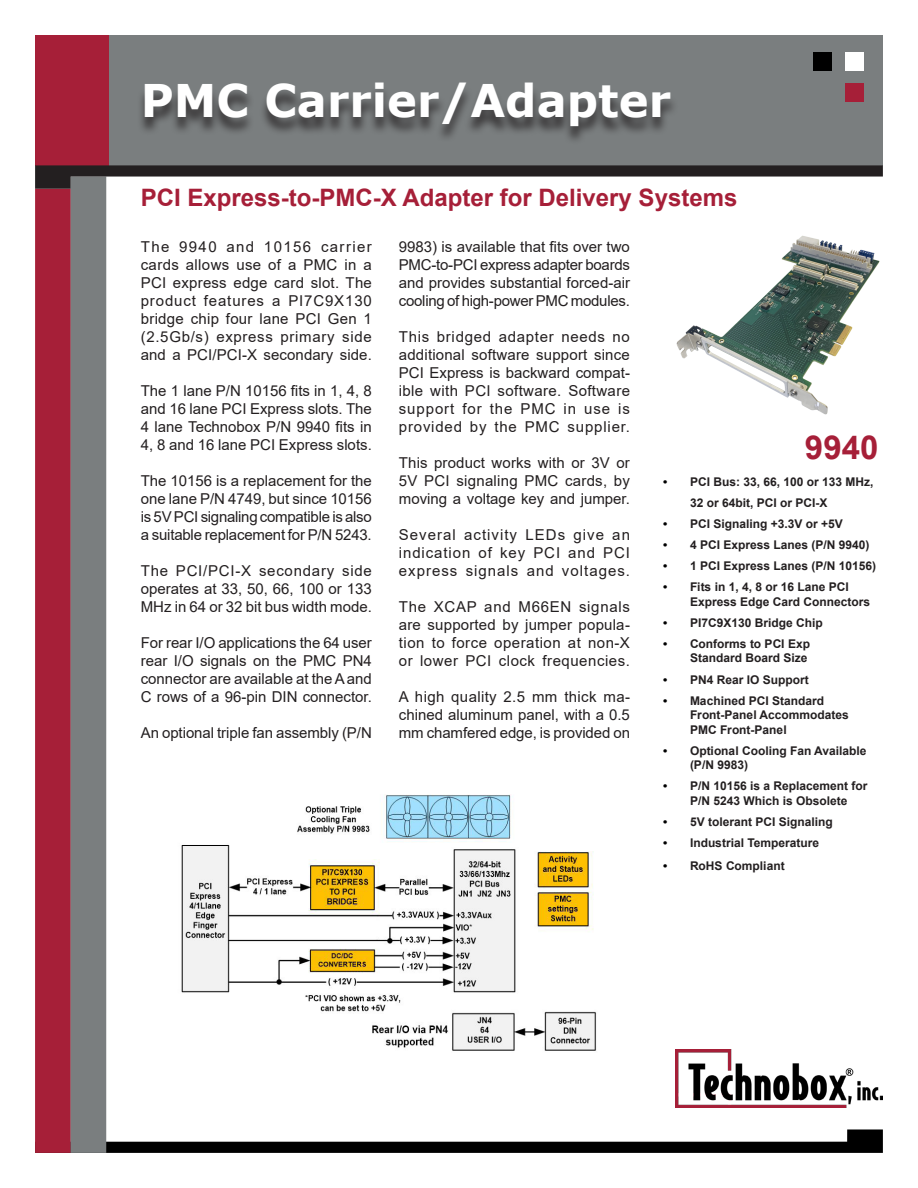
<style>
.page{position:relative;width:918px;height:1188px;background:#fff}
.page>*{position:absolute;margin:0;border:0;box-sizing:border-box;transform-origin:0 0}
.t1{font:700 45px "Verdana";color:#fff}
.Body{font:700 33px "Arial";color:#a61f38}
.Body-2{font:700 24px "Arial";color:#a61f38}
.Datasheet_Body{font:15px/18px "Arial";color:#231f20;text-align:justify}
.Datasheet_Bullet_Sty{font:700 12px/14.4px "Arial";color:#231f20}
.s1{color:#000001}
</style>
<div class="page">
<div style="left:109px;top:35px;width:774px;height:130px;background:#7a7e7f"></div>
<div style="left:35px;top:35px;width:74px;height:130px;background:#a61f38"></div>
<svg style="left:106px;top:1129px;width:777px;height:24px"></svg>
<div style="left:35px;top:189px;width:36px;height:964px;background:#a61f38"></div>
<div style="left:71px;top:177px;width:35px;height:976px;background:#7a7e7f"></div>
<div style="left:845px;top:52px;width:18px;height:18px;background:#fff"></div>
<div style="left:845px;top:84px;width:18px;height:18px;background:#a61f38"></div>
<div style="left:813px;top:52px;width:19px;height:18px;background:#000"></div>
<img style="left:675px;top:1049px;width:208px;height:58px">
<svg style="left:35px;top:165px;width:848px;height:24px"></svg>
<img style="left:676px;top:236px;width:204px;height:179px">
<div style="left:136px;top:86px;width:543px;height:59px;background:#231f20;opacity:.75"></div>
<img style="left:181px;top:794px;width:416px;height:257px">
<p class="t1" style="left:141px;top:69px;width:532px">PMC Carrier/Adapter</p>
<p class="Body-2" style="left:141px;top:181px;width:598px">PCI Express-to-PMC-X Adapter for Delivery Systems</p>
<p class="Datasheet_Body" style="left:141px;top:238px;width:233px">The 9940 and 10156 carrier cards allows use of a PMC in a PCI express edge card slot. The product features a PI7C9X130 bridge chip four lane PCI Gen 1 (2.5Gb/s) express primary side and a PCI/PCI-X secondary side.</p>
<p class="Datasheet_Body" style="left:141px;top:382px;width:233px">The 1 lane P/N 10156 fits in 1, 4, 8 and 16 lane PCI Express slots. The 4 lane Technobox P/N 9940 fits in 4, 8 and 16 lane PCI Express slots.</p>
<p class="Datasheet_Body" style="left:141px;top:472px;width:233px">The 10156 is a replacement for the one lane P/N 4749, but since 10156 is 5V PCI signaling compatible is also a suitable replacement for P/N 5243.</p>
<p class="Datasheet_Body" style="left:141px;top:562px;width:233px">The PCI/PCI-X secondary side operates at 33, 50, 66, 100 or 133<br>MHz in 64 or 32 bit bus width mode.</p>
<p class="Datasheet_Body" style="left:141px;top:634px;width:233px">For rear I/O applications the 64 user rear I/O signals on the PMC PN4 connector are available at the A and C rows of a 96-pin DIN connector.</p>
<p class="Datasheet_Body" style="left:141px;top:724px;width:233px">An optional triple fan assembly (P/N</p>
<p class="Datasheet_Body" style="left:399px;top:238px;width:233px">9983) is available that fits over two PMC-to-PCI express adapter boards and provides substantial forced-air cooling of high-power PMC modules.</p>
<p class="Datasheet_Body" style="left:399px;top:328px;width:233px">This bridged adapter needs no additional software support since PCI Express is backward compat&shy;ible with PCI software. Software support for the PMC in use is provided by the PMC supplier.</p>
<p class="Datasheet_Body" style="left:399px;top:454px;width:233px">This product works with or 3V or 5V PCI signaling PMC cards, by moving a voltage key and jumper.</p>
<p class="Datasheet_Body" style="left:399px;top:526px;width:233px">Several activity LEDs give an indication of key PCI and PCI express signals and voltages.</p>
<p class="Datasheet_Body" style="left:399px;top:598px;width:233px">The XCAP and M66EN signals are supported by jumper popula&shy;tion to force operation at non-X or lower PCI clock frequencies.</p>
<p class="Datasheet_Body" style="left:399px;top:688px;width:233px">A high quality 2.5 mm thick ma&shy;chined aluminum panel, with a 0.5 mm chamfered edge, is provided on</p>
<p class="Body" style="left:805px;top:424px;width:75px">9940</p>
<p class="Datasheet_Bullet_Sty" style="left:690px;top:471px;width:185px;line-height:21px;text-indent:-27px"><span class="s1">•</span> PCI Bus: 33, 66, 100 or 133 MHz,<br>32 or 64bit, PCI or PCI-X</p>
<p class="Datasheet_Bullet_Sty" style="left:663px;top:517px;width:181px"><span class="s1">•</span> PCI Signaling +3.3V or +5V</p>
<p class="Datasheet_Bullet_Sty" style="left:663px;top:538px;width:208px"><span class="s1">•</span> 4 PCI Express Lanes (P/N 9940)</p>
<p class="Datasheet_Bullet_Sty" style="left:663px;top:559px;width:215px"><span class="s1">•</span> 1 PCI Express Lanes (P/N 10156)</p>
<p class="Datasheet_Bullet_Sty" style="left:690px;top:580px;width:182px;text-indent:-27px"><span class="s1">•</span> Fits in 1, 4, 8 or 16 Lane PCI<br>Express Edge Card Connectors</p>
<p class="Datasheet_Bullet_Sty" style="left:663px;top:616px;width:161px"><span class="s1">•</span> PI7C9X130 Bridge Chip</p>
<p class="Datasheet_Bullet_Sty" style="left:663px;top:637px;width:149px;text-align:right"><span class="s1">•</span> Conforms to PCI Exp<br>Standard Board Size</p>
<p class="Datasheet_Bullet_Sty" style="left:663px;top:672px;width:147px"><span class="s1">•</span> PN4 Rear IO Support</p>
<p class="Datasheet_Bullet_Sty" style="left:690px;top:693px;width:160px;text-indent:-27px"><span class="s1">•</span> Machined PCI Standard<br>Front-Panel Accommodates<br>PMC Front-Panel</p>
<p class="Datasheet_Bullet_Sty" style="left:690px;top:743px;width:178px;text-indent:-27px"><span class="s1">•</span> Optional Cooling Fan Available (P/N 9983)</p>
<p class="Datasheet_Bullet_Sty" style="left:663px;top:779px;width:206px;text-align:center"><span class="s1">•</span> P/N 10156 is a Replacement for<br>P/N 5243 Which is Obsolete</p>
<p class="Datasheet_Bullet_Sty" style="left:663px;top:815px;width:171px"><span class="s1">•</span> 5V tolerant PCI Signaling</p>
<p class="Datasheet_Bullet_Sty" style="left:663px;top:836px;width:158px"><span class="s1">•</span> Industrial Temperature</p>
<p class="Datasheet_Bullet_Sty" style="left:663px;top:859px;width:123px"><span class="s1">•</span> RoHS Compliant</p>
</div>
